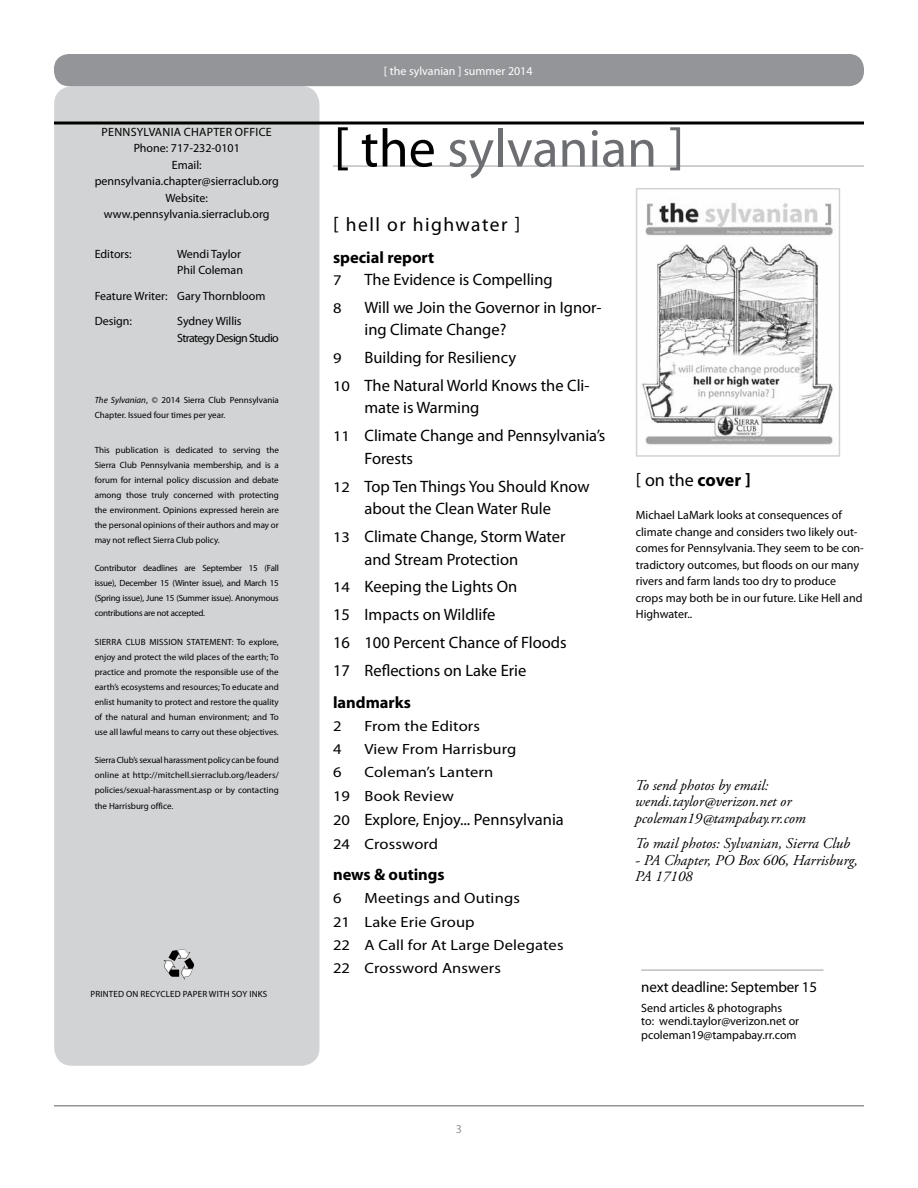
<style>
.page{position:relative;width:918px;height:1188px;background:#fff}
.page>*{position:absolute;margin:0;border:0;box-sizing:border-box;transform-origin:0 0}
.t1{font:54px "Myriad Pro";color:#6d6e71}
.t2{font:19.5px "Myriad Pro";letter-spacing:.075em;color:#000}
.t3{font:18px "Myriad Pro";color:#000}
.t4{font:16.5px/27.9px "Myriad Pro";color:#000}
.t5{font:700 16.5px "Myriad Pro";color:#000}
.t6{font:italic 15px/16.5px "Adobe Garamond Pro";color:#000}
.t7{font:15px "Myriad Pro";letter-spacing:-.01em;color:#000}
.t8{font:14.85px/23.2px "Myriad Pro";letter-spacing:.01em;color:#000;scale:1.11 1}
.t9{font:12px/16.5px "Myriad Pro";color:#000}
.t10{font:12px/16.5px "Myriad Pro";letter-spacing:-.05em;color:#000}
.t11{font:12px "Myriad Pro";color:#fff}
.t12{font:12px "Myriad Pro";letter-spacing:.02em;color:#000}
.t13{font:12px "Myriad Pro";color:#939598}
.t14{font:9px/15px "Myriad Pro";color:#000;text-align:justify}
.t15{font:9px "Myriad Pro";letter-spacing:.02em;color:#000}
.s1{font-style:italic}
.s2{color:#000}
.s3{font-size:14.85px}
.s4{font-weight:700}
</style>
<div class="page">
<hr style="left:641px;top:969px;width:183px;height:2px;background:#bcbec0">
<hr style="left:333px;top:165px;width:531px;height:2px;background:#bcbec0">
<img style="left:641px;top:202px;width:192px;height:243px">
<div style="left:636px;top:188px;width:204px;height:269px;border:2px solid #d1d3d4"></div>
<div style="left:54px;top:86px;width:266px;height:980px;background:#d1d3d4;border-radius:18px"></div>
<img style="left:168px;top:949px;width:23px;height:24px">
<div style="left:54px;top:54px;width:810px;height:32px;background:#939598;border-radius:15px"></div>
<hr style="left:54px;top:1105px;width:810px;height:2px;background:#939598">
<hr style="left:54px;top:122px;width:810px;height:2px;background:#000">
<h3 class="t9" style="left:102px;top:123px;width:21px">Penns</h3>
<h3 class="t9" style="left:137px;top:123px;width:20px">ylvan</h3>
<h3 class="t12" style="left:171px;top:124px;width:103px">ia Chapter Office</h3>
<h3 class="t9" style="left:134px;top:140px;width:108px">Phone: 717-232-0101</h3>
<h3 class="t9" style="left:172px;top:156px;width:31px">Email:</h3>
<h3 class="t9" style="left:95px;top:173px;width:186px">pennsylvania.chapter@sierraclub.org</h3>
<h3 class="t9" style="left:165px;top:189px;width:44px">Website:</h3>
<h3 class="t9" style="left:104px;top:206px;width:167px">www.pennsylvania.sierraclub.org</h3>
<h3 class="t9" style="left:95px;top:245px;width:39px">Editors:</h3>
<h3 class="t9" style="left:177px;top:245px;width:67px">Wendi Taylor<br>Phil Coleman</h3>
<h3 class="t9" style="left:95px;top:283px;width:172px;line-height:25.5px">Feature Writer: Gary Thornbloom<br>Design:</h3>
<h3 class="t10" style="left:177px;top:313px;width:103px">Sydney Willis<br>Strategy Design Studio</h3>
<p class="t14" style="left:95px;top:392px;width:186px"><span class="s1">The Sylvanian</span>, © 2014 Sierra Club Pennsylvania<br>Chapter. Issued four times per year.</p>
<p class="t14" style="left:95px;top:442px;width:186px">This publication is dedicated to serving the Sierra Club Pennsylvania membership, and is a forum for internal policy discussion and debate among those truly concerned with protecting the environment. Opinions expressed herein are the personal opinions of their authors and may or may not reflect Sierra Club policy.</p>
<p class="t14" style="left:95px;top:561px;width:186px">Contributor deadlines are September 15 (Fall issue), December 15 (Winter issue), and March 15 (Spring issue), June 15 (Summer issue). Anonymous contributions are not accepted.</p>
<p class="t14" style="left:95px;top:634px;width:18px">Sierra</p>
<p class="t14" style="left:95px;top:634px;width:186px;text-indent:31px">Club Mission Statement: To explore, enjoy and protect the wild places of the earth; To practice and promote the responsible use of the earth’s ecosystems and resources; To educate and enlist humanity to protect and restore the quality of the natural and human environment; and To use all lawful means to carry out these objectives.</p>
<p class="t14" style="left:95px;top:753px;width:186px">Sierra Club’s sexual harassment policy can be found online at http://mitchell.sierraclub.org/leaders/ policies/sexual-harassment.asp or by contacting the Harrisburg office.</p>
<p class="t15" style="left:90px;top:988px;width:168px">Printed on recycled paper with soy inks</p>
<h3 class="t11" style="left:384px;top:64px;width:150px">[ the sylvanian ] summer 2014</h3>
<h1 class="t1" style="left:334px;top:115px;width:352px"><span class="s2">[ the</span> sylvanian ]</h1>
<h2 class="t2" style="left:333px;top:213px;width:189px">[ hell or highwater ]</h2>
<h3 class="t5" style="left:333px;top:246px;width:103px">special report</h3>
<h3 class="t8" style="left:333px;top:268px;width:9px">7</h3>
<h3 class="t4" style="left:364px;top:265px;width:190px">The Evidence is Compelling</h3>
<h3 class="t8" style="left:333px;top:296px;width:9px">8</h3>
<h3 class="t4" style="left:364px;top:296px;width:239px;line-height:22.5px">Will we Join the Governor in Ignor&shy;ing Climate Change?</h3>
<h3 class="t8" style="left:333px;top:346px;width:9px">9</h3>
<h3 class="t4" style="left:333px;top:343px;width:258px;text-indent:32px">Building for Resiliency<br><span class="s3">10</span> The Natural World Knows the Cli-</h3>
<h3 class="t4" style="left:333px;top:394px;width:274px;text-indent:32px">mate is Warming<br><span class="s3">11</span> Climate Change and Pennsylvania’s</h3>
<h3 class="t4" style="left:333px;top:444px;width:258px;text-indent:32px">Forests<br><span class="s3">12</span> Top Ten Things You Should Know</h3>
<h3 class="t4" style="left:333px;top:494px;width:234px;text-indent:32px">about the Clean Water Rule<br><span class="s3">13</span> Climate Change, Storm Water</h3>
<h3 class="t4" style="left:333px;top:545px;width:235px;text-indent:32px">and Stream Protection<br><span class="s3">14</span> Keeping the Lights On<br>15 I mpacts on Wildlife<br>16 100 Percent Chance of Floods<br>17 Reflections on Lake Erie</h3>
<h3 class="t5" style="left:333px;top:691px;width:79px">landmarks</h3>
<h3 class="t8" style="left:333px;top:714px;width:9px">2</h3>
<h3 class="t8" style="left:364px;top:714px;width:106px">From the Editors</h3>
<h3 class="t8" style="left:333px;top:737px;width:9px">4</h3>
<h3 class="t8" style="left:364px;top:737px;width:138px">View From Harrisburg</h3>
<h3 class="t8" style="left:333px;top:761px;width:9px">6</h3>
<h3 class="t8" style="left:333px;top:761px;width:146px;text-indent:31px">Coleman’s Lantern<br>19 Book Review</h3>
<h3 class="t4" style="left:333px;top:806px;width:232px"><span class="s3">20</span> Explore, Enjoy... Pennsylvania</h3>
<h3 class="t8" style="left:333px;top:832px;width:96px">24 Crossword</h3>
<h3 class="t5" style="left:333px;top:864px;width:113px">news &amp; outings</h3>
<h3 class="t8" style="left:333px;top:887px;width:25px">6 M</h3>
<h3 class="t8" style="left:333px;top:887px;width:209px;text-indent:45px">eetings and Outings<br>21 Lake Erie Group<br>22 A Call for At Large Delegates<br>22 Crossword Answers</h3>
<h3 class="t3" style="left:636px;top:469px;width:116px">[ on the <span class="s4">cover ]</span></h3>
<p class="t9" style="left:636px;top:507px;width:230px">Michael LaMark looks at consequences of climate change and considers two likely out&shy;comes for Pennsylvania. They seem to be con&shy;tradictory outcomes, but floods on our many rivers and farm lands too dry to produce crops may both be in our future. Like Hell and H ighwater..</p>
<h3 class="t6" style="left:635px;top:777px;width:172px">To send photos by email: wendi.taylor@verizon.net or pcoleman19@tampabay.rr.com</h3>
<h3 class="t6" style="left:635px;top:836px;width:217px">To mail photos: Sylvanian, Sierra Club</h3>
<h3 class="t6" style="left:635px;top:852px;width:224px">- PA Chapter, PO Box 606, Harrisburg,<br>PA 17108</h3>
<h3 class="t7" style="left:641px;top:977px;width:177px">next deadline: September 15</h3>
<h3 class="t9" style="left:641px;top:1001px;width:159px;line-height:13.5px">Send articles &amp; photographs<br>to: wendi.taylor@verizon.net or pcoleman19@tampabay.rr.com</h3>
<h3 class="t13" style="left:456px;top:1122px;width:8px">3</h3>
</div>
